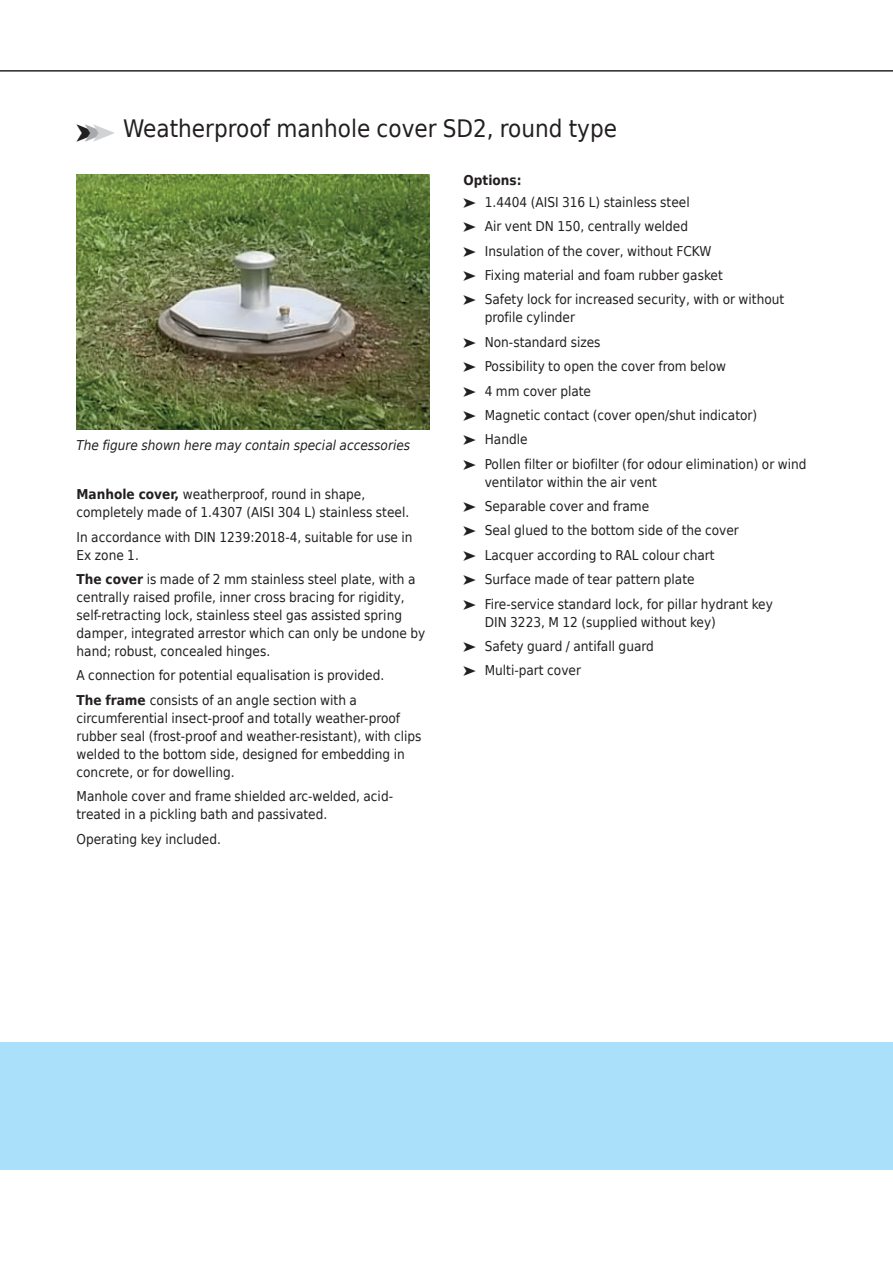
<style>
.page{position:relative;width:893px;height:1263px;background:#fff}
.page>*{position:absolute;margin:0;border:0;box-sizing:border-box;transform-origin:0 0}
.t1{font:24px "Huber Tec";color:#231f20}
.t2{font:13.5px/18px "Huber Tec";color:#231f20}
.t3{font:italic 13.5px "Huber Tec";color:#231f20}
.t4{font:700 13.5px "Huber Tec";color:#231f20}
.s1{color:#a8a9ad}
.s2{color:#d1d2d4}
.s3{font-weight:700}
</style>
<div class="page">
<hr style="left:0;top:71px;width:893px;height:1px;background:#231f20">
<div style="left:0;top:1042px;width:893px;height:127px;background:#aae0f9"></div>
<img style="left:77px;top:174px;width:352px;height:255px">
<p class="t1" style="left:77px;top:120px;width:542px">➤<span class="s1">➤</span><span class="s2">➤</span> Weatherproof manhole cover SD2, round type</p>
<p class="t4" style="left:463px;top:172px;width:60px">Options:</p>
<p class="t2" style="left:463px;top:193px;width:228px">➤ 1.4404 (AISI 316 L) stainless steel</p>
<p class="t2" style="left:463px;top:218px;width:226px">➤ Air vent DN 150, centrally welded</p>
<p class="t2" style="left:463px;top:242px;width:249px">➤ Insulation of the cover, without FCKW</p>
<p class="t2" style="left:463px;top:266px;width:261px">➤ Fixing material and foam rubber gasket</p>
<p class="t2" style="left:485px;top:291px;width:301px;text-indent:-21px">➤ Safety lock for increased security, with or without profile cylinder</p>
<p class="t2" style="left:463px;top:333px;width:139px">➤ Non-standard sizes</p>
<p class="t2" style="left:463px;top:357px;width:264px">➤ Possibility to open the cover from below</p>
<p class="t2" style="left:463px;top:382px;width:129px">➤ 4 mm cover plate</p>
<p class="t2" style="left:463px;top:406px;width:295px">➤ Magnetic contact (cover open/shut indicator)</p>
<p class="t2" style="left:463px;top:431px;width:66px">➤ Handle</p>
<p class="t2" style="left:485px;top:455px;width:323px;text-indent:-21px">➤ Pollen filter or biofilter (for odour elimination) or wind ventilator within the air vent</p>
<p class="t2" style="left:463px;top:497px;width:187px">➤ Separable cover and frame</p>
<p class="t2" style="left:463px;top:522px;width:277px">➤ Seal glued to the bottom side of the cover</p>
<p class="t2" style="left:463px;top:546px;width:253px">➤ Lacquer according to RAL colour chart</p>
<p class="t2" style="left:463px;top:570px;width:233px">➤ Surface made of tear pattern plate</p>
<p class="t2" style="left:485px;top:595px;width:290px;text-indent:-21px">➤ Fire-service standard lock, for pillar hydrant key<br>DIN 3223, M 12 (supplied without key)</p>
<p class="t2" style="left:463px;top:637px;width:192px">➤ Safety guard / antifall guard</p>
<p class="t2" style="left:463px;top:662px;width:119px">➤ Multi-part cover</p>
<p class="t3" style="left:77px;top:438px;width:335px">The figure shown here may contain special accessories</p>
<p class="t2" style="left:77px;top:486px;width:334px"><span class="s3">Manhole cover,</span> weatherproof, round in shape, completely made of 1.4307 (AISI 304 L) stainless steel.</p>
<p class="t2" style="left:77px;top:528px;width:338px">In accordance with DIN 1239:2018-4, suitable for use in<br>Ex zone 1.</p>
<p class="t2" style="left:77px;top:570px;width:350px"><span class="s3">The cover</span> is made of 2 mm stainless steel plate, with a centrally raised profile, inner cross bracing for rigidity, self-retracting lock, stainless steel gas assisted spring damper, integrated arrestor which can only be undone by hand; robust, concealed hinges.</p>
<p class="t2" style="left:77px;top:667px;width:309px">A connection for potential equalisation is provided.</p>
<p class="t2" style="left:77px;top:691px;width:347px"><span class="s3">The frame</span> consists of an angle section with a circumferential insect-proof and totally weather-proof rubber seal (frost-proof and weather-resistant), with clips welded to the bottom side, designed for embedding in concrete, or for dowelling.</p>
<p class="t2" style="left:77px;top:787px;width:318px">Manhole cover and frame shielded arc-welded, acid&shy;treated in a pickling bath and passivated.</p>
<p class="t2" style="left:77px;top:830px;width:146px">Operating key included.</p>
</div>
